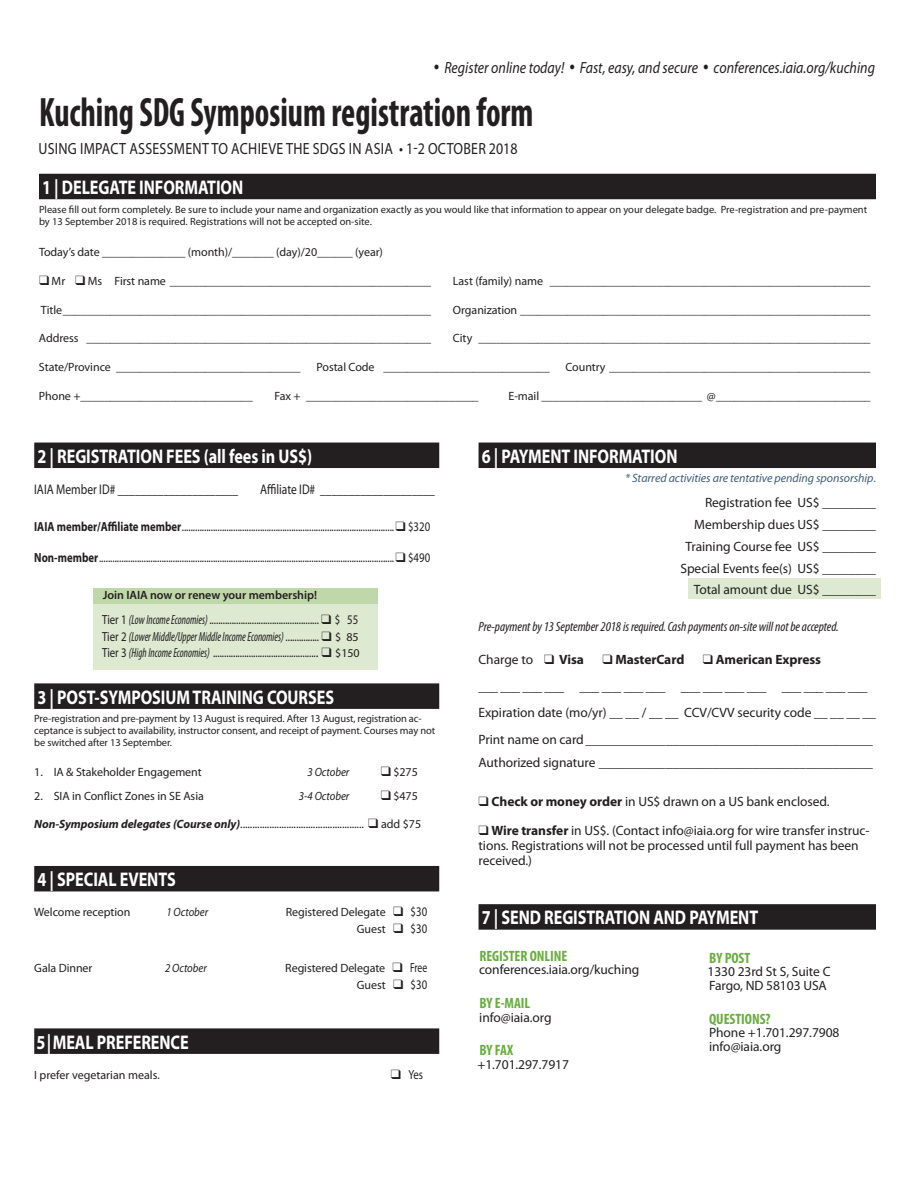
<style>
.page{position:relative;width:918px;height:1188px;background:#fff}
.page>*{position:absolute;margin:0;border:0;box-sizing:border-box;transform-origin:0 0}
.t1{font:700 condensed 41.25px "Myriad Pro";color:#231f20;scale:.82 1}
.t2{font:700 19.8px "Myriad Pro";letter-spacing:-.005em;color:#fff;scale:.82 1}
.t3{font:italic 16.2px "Myriad Pro";color:#231f20;scale:.86 1}
.t4{font:16.2px "Myriad Pro";letter-spacing:.02em;color:#231f20;scale:.86 1}
.t5{font:700 condensed 15px "Myriad Pro";letter-spacing:-.005em;color:#6aad40}
.t6{font:14.1px "Myriad Pro";color:#231f20;scale:.82 1}
.t7{font:13.5px/21.8px "Myriad Pro";letter-spacing:-.005em;color:#231f20}
.t8{font:italic condensed 13.5px "Myriad Pro";letter-spacing:-.005em;color:#231f20}
.t9{font:700 13.5px "Myriad Pro";letter-spacing:-.005em;color:#231f20}
.t10{font:13.2px/16.5px "Myriad Pro";color:#231f20;text-align:justify;scale:.82 1}
.t11{font:12px/16.5px "Myriad Pro";letter-spacing:-.005em;color:#231f20;text-align:right}
.t12{font:italic 12px "Myriad Pro";letter-spacing:-.005em;color:#3e5d77}
.t13{font:italic 12px "Myriad Pro";letter-spacing:-.005em;color:#231f20;scale:.9 1}
.t14{font:600 12px "Myriad Pro";letter-spacing:-.005em;color:#231f20}
.t15{font:10.5px/12px "Myriad Pro";letter-spacing:-.005em;color:#231f20}
.s1{font-size:22.65px}
.s2{font-weight:700}
.s3{font-style:italic;font-stretch:condensed}
.s4{font-size:12px}
.s5{font-size:13.5px}
.s6{font-weight:700;font-style:italic}
.s7{font-size:13.2px}
.s8{font-style:normal}
</style>
<div class="page">
<div style="left:93px;top:605px;width:285px;height:65px;background:#dde9d1"></div>
<div style="left:93px;top:588px;width:285px;height:18px;background:#dde9d1"></div>
<div style="left:93px;top:588px;width:285px;height:16px;background:#c0d8a9"></div>
<div style="left:34px;top:443px;width:405px;height:25px;background:#231f20"></div>
<div style="left:34px;top:683px;width:405px;height:26px;background:#231f20"></div>
<div style="left:34px;top:866px;width:405px;height:25px;background:#231f20"></div>
<div style="left:34px;top:1028px;width:405px;height:26px;background:#231f20"></div>
<div style="left:688px;top:578px;width:193px;height:21px;background:#dde9d1"></div>
<div style="left:479px;top:443px;width:397px;height:25px;background:#231f20"></div>
<div style="left:479px;top:904px;width:397px;height:26px;background:#231f20"></div>
<div style="left:39px;top:174px;width:837px;height:25px;background:#231f20"></div>
<h3 class="t3" style="left:434px;top:58px;width:514px"><span class="s1">•</span> Register online today! <span class="s1">•</span> Fast, easy, and secure <span class="s1">•</span> conferences.iaia.org/kuching</h3>
<h1 class="t1" style="left:39px;top:90px;width:605px">Kuching SDG Symposium registration form</h1>
<h3 class="t4" style="left:38px;top:140px;width:559px">USING IMPACT ASSESSMENT TO ACHIEVE THE SDGS IN ASIA • 1-2 OCTOBER 2018</h3>
<h2 class="t2" style="left:42px;top:176px;width:247px">1 | DELEGATE INFORMATION</h2>
<p class="t15" style="left:39px;top:203px;width:830px">Please fill out form completely. Be sure to include your name and organization exactly as you would like that information to appear on your delegate badge. Pre-registration and pre-payment by 13 September 2018 is required. Registrations will not be accepted on-site.</p>
<p class="t11" style="left:39px;top:244px;width:346px">Today’s date ______________ (month)/_______ (day)/20______ (year)</p>
<p class="t11" style="left:39px;top:273px;width:394px">❑ Mr ❑ Ms First name ____________________________________________</p>
<p class="t11" style="left:453px;top:273px;width:419px">Last (family) name ______________________________________________________</p>
<p class="t11" style="left:41px;top:302px;width:392px">Title______________________________________________________________</p>
<p class="t11" style="left:453px;top:302px;width:419px">Organization ___________________________________________________________</p>
<p class="t11" style="left:39px;top:330px;width:394px">Address __________________________________________________________</p>
<p class="t11" style="left:453px;top:330px;width:419px">City __________________________________________________________________</p>
<p class="t11" style="left:39px;top:359px;width:263px">State/Province _______________________________</p>
<p class="t11" style="left:316px;top:359px;width:235px">Postal Code ____________________________</p>
<p class="t11" style="left:565px;top:359px;width:307px">Country ____________________________________________</p>
<p class="t11" style="left:39px;top:388px;width:215px">Phone +_____________________________</p>
<p class="t11" style="left:274px;top:388px;width:206px">Fax + _____________________________</p>
<p class="t11" style="left:508px;top:388px;width:364px">E-mail ___________________________ @__________________________</p>
<h2 class="t2" style="left:37px;top:445px;width:337px">2 | REGISTRATION FEES (all fees in US$)</h2>
<p class="t6" style="left:34px;top:481px;width:250px">IAIA Member ID# _____________________</p>
<p class="t6" style="left:260px;top:481px;width:215px">Affiliate ID# ____________________</p>
<p class="t10" style="left:34px;top:518px;width:484px"><span class="s2">IAIA member/Affiliate member</span>...............................................................................................❑ $320</p>
<p class="t10" style="left:34px;top:550px;width:484px"><span class="s2">Non-member</span>....................................................................................................................................❑ $490</p>
<p class="t14" style="left:103px;top:589px;width:216px">Join IAIA now or renew your membership!</p>
<p class="t10" style="left:102px;top:612px;width:316px">Tier 1 <span class="s3">(Low Income Economies)</span> ................................................. ❑ $ 55<br>Tier 2 <span class="s3">(Lower Middle/Upper Middle Income Economies)</span> ............... ❑ <span class="s4">$ 85<br></span>Tier 3 <span class="s3">(High Income Economies)</span> ..............................................<span class="s5">.</span> ❑ <span class="s4">$150</span></p>
<h2 class="t2" style="left:37px;top:686px;width:363px">3 | POST-SYMPOSIUM TRAINING COURSES</h2>
<p class="t15" style="left:34px;top:713px;width:402px">Pre-registration and pre-payment by 13 August is required. After 13 August, registration ac&shy;ceptance is subject to availability, instructor consent, and receipt of payment. Courses may not be switched after 13 September.</p>
<p class="t11" style="left:34px;top:764px;width:169px">1. IA &amp; Stakeholder Engagement</p>
<p class="t13" style="left:308px;top:766px;width:48px">3 October</p>
<p class="t11" style="left:381px;top:764px;width:39px">❑ $275</p>
<p class="t11" style="left:34px;top:787px;width:171px">2. SIA in Conflict Zones in SE Asia</p>
<p class="t13" style="left:299px;top:789px;width:57px">3-4 October</p>
<p class="t11" style="left:381px;top:787px;width:39px">❑ $475</p>
<p class="t11" style="left:34px;top:816px;width:388px"><span class="s6">Non-Symposium delegates (Course only)</span>................................................... ❑ add $75</p>
<h2 class="t2" style="left:37px;top:868px;width:170px">4 | SPECIAL EVENTS</h2>
<p class="t11" style="left:34px;top:904px;width:98px">Welcome reception</p>
<p class="t13" style="left:166px;top:906px;width:48px">1 October</p>
<p class="t11" style="left:286px;top:904px;width:143px">Registered Delegate ❑ <span class="s7">$30<br></span>Guest ❑ <span class="s7">$30</span></p>
<p class="t11" style="left:34px;top:960px;width:60px">Gala Dinner</p>
<p class="t13" style="left:165px;top:962px;width:48px">2 October</p>
<p class="t11" style="left:285px;top:960px;width:143px">Registered Delegate ❑ <span class="s7">Free<br></span>Guest ❑ <span class="s7">$30</span></p>
<h2 class="t2" style="left:37px;top:1031px;width:187px">5 | MEAL PREFERENCE</h2>
<p class="t11" style="left:34px;top:1066px;width:127px">I prefer vegetarian meals<span class="s7">.</span></p>
<p class="t10" style="left:391px;top:1066px;width:41px">❑ Yes</p>
<h2 class="t2" style="left:482px;top:445px;width:240px">6 | PAYMENT INFORMATION</h2>
<p class="t12" style="left:625px;top:472px;width:252px">* Starred activities are tentative pending sponsorship<span class="s8">.</span></p>
<p class="t7" style="left:680px;top:492px;width:197px;text-align:right">Registration fee US$ ________<br>Membership dues US$ ________<br>Training Course fee US$ ________<br>Special Events fee(s) US$ ________<br>Total amount due US$ ________</p>
<p class="t8" style="left:479px;top:619px;width:362px">Pre-payment by 13 September 2018 is required. Cash payments on-site will not be accepted.</p>
<p class="t7" style="left:479px;top:649px;width:107px">Charge to ❑ <span class="s2">Visa</span></p>
<p class="t9" style="left:603px;top:652px;width:83px">❑ MasterCard</p>
<p class="t7" style="left:479px;top:647px;width:399px;line-height:26.5px;text-indent:224px">❑ <span class="s2">American Express<br></span>___ ___ ___ ___ ___ ___ ___ ___ ___ ___ ___ ___ ___ ___ ___ ___ Expiration date (mo/yr) __ __ / __ __ CCV/CVV security code __ __ __ __ Print name on card___________________________________________</p>
<p class="t7" style="left:479px;top:752px;width:396px">Authorized signature _________________________________________</p>
<p class="t7" style="left:479px;top:791px;width:353px">❑ <span class="s2">Check or money order</span> in US$ drawn on a US bank enclosed.</p>
<p class="t7" style="left:479px;top:823px;width:393px;line-height:15px">❑ <span class="s2">Wire transfer</span> in US$. (Contact info@iaia.org for wire transfer instruc&shy;tions. Registrations will not be processed until full payment has been received.)</p>
<h2 class="t2" style="left:482px;top:907px;width:339px">7 | SEND REGISTRATION AND PAYMENT</h2>
<p class="t5" style="left:479px;top:948px;width:89px">REGISTER ONLINE</p>
<p class="t7" style="left:479px;top:959px;width:162px">conferences.iaia.org/kuching</p>
<p class="t5" style="left:479px;top:995px;width:52px">BY E-MAIL</p>
<p class="t7" style="left:479px;top:1006px;width:74px">info@iaia.org</p>
<p class="t5" style="left:479px;top:1042px;width:35px">BY FAX</p>
<p class="t7" style="left:477px;top:1054px;width:93px">+1.701.297.7917</p>
<p class="t5" style="left:709px;top:950px;width:43px">BY POST</p>
<p class="t7" style="left:708px;top:965px;width:125px;line-height:13.5px">1330 23rd St S, Suite C<br>Fargo, ND 58103 USA</p>
<p class="t5" style="left:709px;top:1010px;width:63px">QUESTIONS?</p>
<p class="t7" style="left:709px;top:1026px;width:132px;line-height:13.5px">Phone +1.701.297.7908 info@iaia.org</p>
</div>
